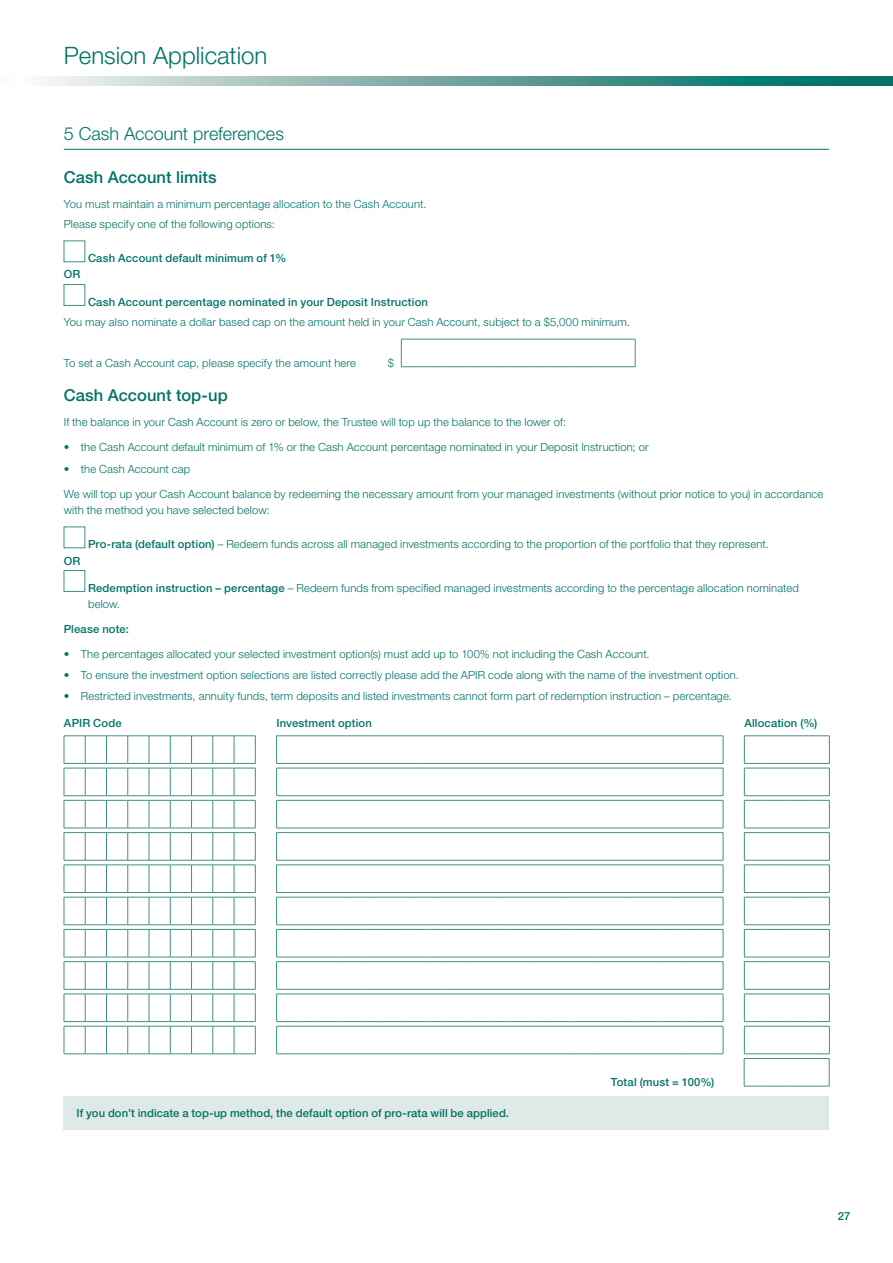
<style>
.page{position:relative;width:893px;height:1263px;background:#fff}
.page>*{position:absolute;margin:0;border:0;box-sizing:border-box;transform-origin:0 0}
.t1{font:300 24px "Helvetica Neue LT Std";color:#007366}
.t2{font:300 18px "Helvetica Neue LT Std";color:#007366}
.t3{font:500 16.5px "Helvetica Neue LT Std";color:#007366}
.t4{font:300 11.25px/16.5px "Helvetica Neue LT Std";letter-spacing:.01em;color:#007366}
.t5{font:500 11.25px "Helvetica Neue LT Std";letter-spacing:.01em;color:#007366}
.s1{font-weight:500}
</style>
<div class="page">
<svg style="left:40px;top:77px;width:853px;height:8px;background:#6ca7a1"></svg>
<hr style="left:64px;top:149px;width:765px;height:1px;background:#007366">
<div style="left:64px;top:241px;width:21px;height:21px;background:#fff;border:1px solid #428f87"></div>
<div style="left:64px;top:284px;width:21px;height:22px;background:#fff;border:1px solid #428f87"></div>
<svg style="left:400px;top:338px;width:236px;height:29px"></svg>
<div style="left:64px;top:527px;width:21px;height:21px;background:#fff;border:1px solid #428f87"></div>
<div style="left:64px;top:570px;width:21px;height:22px;background:#fff;border:1px solid #428f87"></div>
<svg style="left:64px;top:735px;width:766px;height:352px"></svg>
<div style="left:64px;top:1096px;width:765px;height:34px;background:#dfe9e8"></div>
<h1 class="t1" style="left:64px;top:41px;width:205px">Pension Application</h1>
<h2 class="t2" style="left:64px;top:123px;width:222px">5 Cash Account preferences</h2>
<h3 class="t3" style="left:64px;top:167px;width:154px">Cash Account limits</h3>
<p class="t4" style="left:64px;top:193px;width:364px;line-height:20.7px">You must maintain a minimum percentage allocation to the Cash Account.<br>Please specify one of the following options:</p>
<p class="t5" style="left:88px;top:251px;width:200px">Cash Account default minimum of 1%</p>
<p class="t5" style="left:64px;top:268px;width:18px">OR</p>
<p class="t5" style="left:88px;top:295px;width:341px">Cash Account percentage nominated in your Deposit Instruction</p>
<p class="t4" style="left:64px;top:314px;width:567px">You may also nominate a dollar based cap on the amount held in your Cash Account, subject to a $5,000 minimum.</p>
<p class="t4" style="left:64px;top:354px;width:294px">To set a Cash Account cap, please specify the amount here</p>
<p class="t4" style="left:388px;top:354px;width:8px">$</p>
<h3 class="t3" style="left:64px;top:385px;width:165px">Cash Account top-up</h3>
<p class="t4" style="left:64px;top:413px;width:504px">If the balance in your Cash Account is zero or below, the Trustee will top up the balance to the lower of:</p>
<p class="t4" style="left:64px;top:438px;width:586px">• the Cash Account default minimum of 1% or the Cash Account percentage nominated in your Deposit Instruction; or</p>
<p class="t4" style="left:64px;top:460px;width:128px">• the Cash Account cap</p>
<p class="t4" style="left:64px;top:485px;width:761px">We will top up your Cash Account balance by redeeming the necessary amount from your managed investments (without prior notice to you) in accordance with the method you have selected below:</p>
<p class="t4" style="left:88px;top:535px;width:682px"><span class="s1">Pro-rata (default option)</span> – Redeem funds across all managed investments according to the proportion of the portfolio that they represent.</p>
<p class="t5" style="left:64px;top:554px;width:18px">OR</p>
<p class="t4" style="left:88px;top:579px;width:712px"><span class="s1">Redemption instruction – percentage</span> – Redeem funds from specified managed investments according to the percentage allocation nominated below.</p>
<p class="t5" style="left:64px;top:622px;width:67px">Please note:</p>
<p class="t4" style="left:64px;top:646px;width:587px">• The percentages allocated your selected investment option(s) must add up to 100% not including the Cash Account.</p>
<p class="t4" style="left:64px;top:666px;width:677px">• To ensure the investment option selections are listed correctly please add the APIR code along with the name of the investment option.</p>
<p class="t4" style="left:64px;top:687px;width:670px">• Restricted investments, annuity funds, term deposits and listed investments cannot form part of redemption instruction – percentage.</p>
<p class="t5" style="left:64px;top:716px;width:59px">APIR Code</p>
<p class="t5" style="left:277px;top:716px;width:97px">Investment option</p>
<p class="t5" style="left:744px;top:716px;width:74px">Allocation (%)</p>
<p class="t5" style="left:77px;top:1107px;width:434px">If you don’t indicate a top-up method, the default option of pro-rata will be applied.</p>
<p class="t5" style="left:611px;top:1075px;width:105px">Total (must = 100%)</p>
<p class="t5" style="left:838px;top:1210px;width:14px">27</p>
</div>
